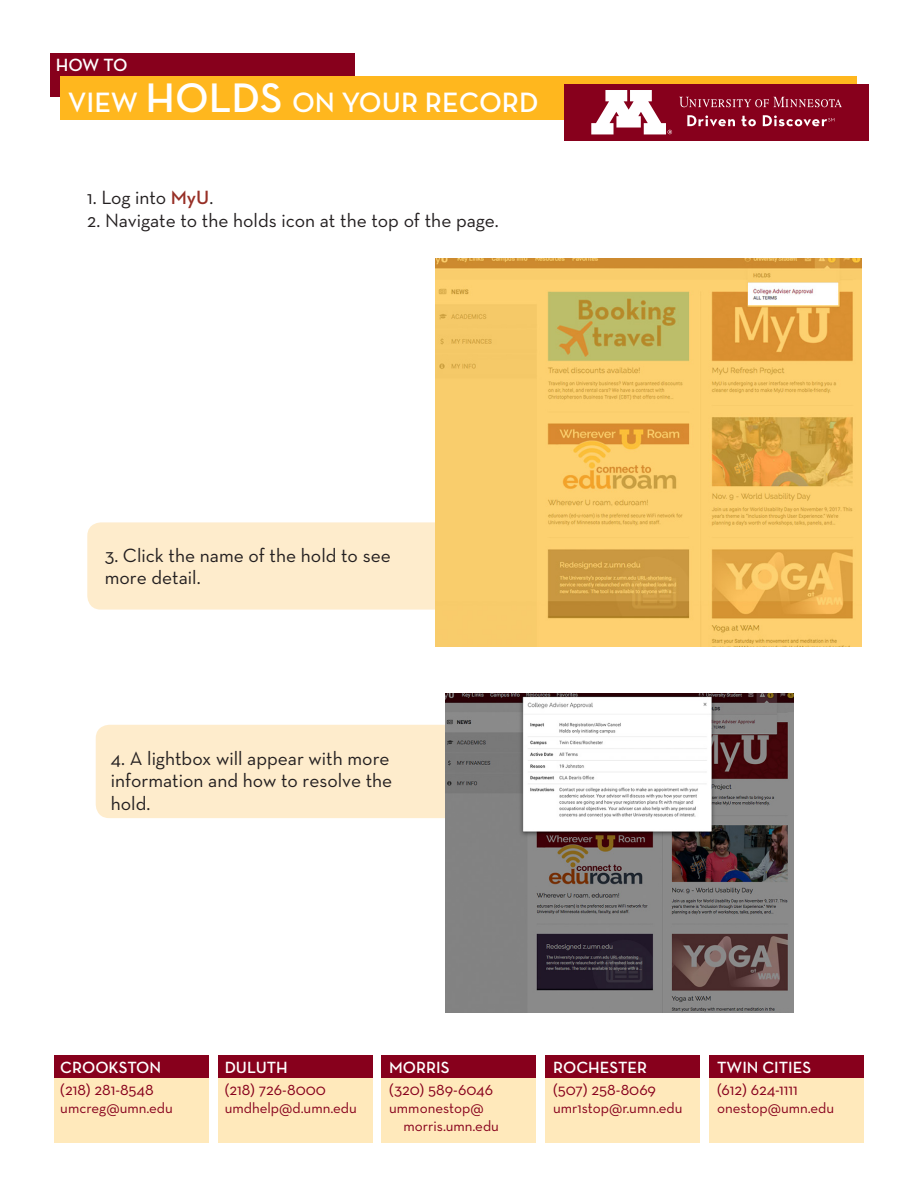
<style>
.page{position:relative;width:918px;height:1188px;background:#fff}
.page>*{position:absolute;margin:0;border:0;box-sizing:border-box;transform-origin:0 0}
.t1{font:600 28.5px "Neutraface Text";color:#fff}
.t2{font:19.5px/22.5px "Neutraface Text";color:#231f20}
.t3{font:600 18px "Neutraface Text";color:#fff}
.t4{font:16.5px "Neutraface Text";color:#87001c}
.t5{font:600 16.5px "Neutraface Text";color:#fff}
.t6{font:15px "Neutraface Text";color:#87001c}
.s1{font-size:42px}
.s2{font-weight:600;color:#972f26}
</style>
<div class="page">
<div style="left:87px;top:522px;width:470px;height:88px;background:#feeccc;border-radius:14px"></div>
<div style="left:96px;top:725px;width:369px;height:93px;background:#feeccc;border-radius:14px"></div>
<div style="left:50px;top:53px;width:304px;height:44px;background:#87001c"></div>
<div style="left:60px;top:77px;width:797px;height:43px;background:#ffb71e"></div>
<div style="left:218px;top:1077px;width:155px;height:66px;background:#ffe9bb"></div>
<div style="left:218px;top:1055px;width:155px;height:22px;background:#87001c"></div>
<div style="left:545px;top:1077px;width:155px;height:66px;background:#ffe9bb"></div>
<div style="left:545px;top:1055px;width:155px;height:22px;background:#87001c"></div>
<div style="left:382px;top:1077px;width:154px;height:66px;background:#ffe9bb"></div>
<div style="left:382px;top:1055px;width:154px;height:22px;background:#87001c"></div>
<div style="left:709px;top:1077px;width:155px;height:66px;background:#ffe9bb"></div>
<div style="left:709px;top:1055px;width:155px;height:22px;background:#87001c"></div>
<div style="left:54px;top:1077px;width:155px;height:66px;background:#ffe9bb"></div>
<div style="left:54px;top:1055px;width:155px;height:22px;background:#87001c"></div>
<div style="left:564px;top:84px;width:305px;height:56px;background:#87001c"></div>
<svg style="left:591px;top:90px;width:81px;height:44px"></svg>
<svg style="left:679px;top:97px;width:163px;height:10px"></svg>
<svg style="left:687px;top:115px;width:48px;height:11px"></svg>
<svg style="left:741px;top:116px;width:15px;height:10px"></svg>
<svg style="left:763px;top:115px;width:71px;height:11px"></svg>
<img style="left:435px;top:259px;width:427px;height:387px">
<img style="left:445px;top:694px;width:348px;height:318px">
<p class="t3" style="left:56px;top:54px;width:73px">HOW TO</p>
<p class="t1" style="left:68px;top:85px;width:472px">VIEW <span class="s1">HOLDS</span> ON YOUR RECORD</p>
<p class="t2" style="left:87px;top:186px;width:128px">1. Log into <span class="s2">MyU</span>.</p>
<p class="t2" style="left:87px;top:208px;width:413px">2. Navigate to the holds icon at the top of the page.</p>
<p class="t2" style="left:105px;top:544px;width:288px">3. Click the name of the hold to see more detail.</p>
<p class="t2" style="left:111px;top:747px;width:283px">4. A lightbox will appear with more information and how to resolve the hold.</p>
<p class="t5" style="left:60px;top:1057px;width:102px">CROOKSTON</p>
<p class="t5" style="left:225px;top:1057px;width:65px">DULUTH</p>
<p class="t5" style="left:389px;top:1057px;width:62px">MORRIS</p>
<p class="t5" style="left:553px;top:1057px;width:96px">ROCHESTER</p>
<p class="t5" style="left:717px;top:1057px;width:96px">TWIN CITIES</p>
<p class="t4" style="left:60px;top:1079px;width:95px">(218) 281-8548</p>
<p class="t6" style="left:60px;top:1098px;width:114px">umcreg@umn.edu</p>
<p class="t4" style="left:225px;top:1079px;width:103px">(218) 726-8000</p>
<p class="t6" style="left:225px;top:1098px;width:134px">umdhelp@d.umn.edu</p>
<p class="t4" style="left:389px;top:1079px;width:105px">(320) 589-6046</p>
<p class="t6" style="left:389px;top:1098px;width:96px">ummonestop@</p>
<p class="t6" style="left:403px;top:1116px;width:97px">morris.umn.edu</p>
<p class="t4" style="left:553px;top:1079px;width:104px">(507) 258-8069</p>
<p class="t6" style="left:553px;top:1098px;width:131px">umr1stop@r.umn.edu</p>
<p class="t4" style="left:717px;top:1079px;width:82px">(612) 624-1111</p>
<p class="t6" style="left:717px;top:1098px;width:119px">onestop@umn.edu</p>
</div>
